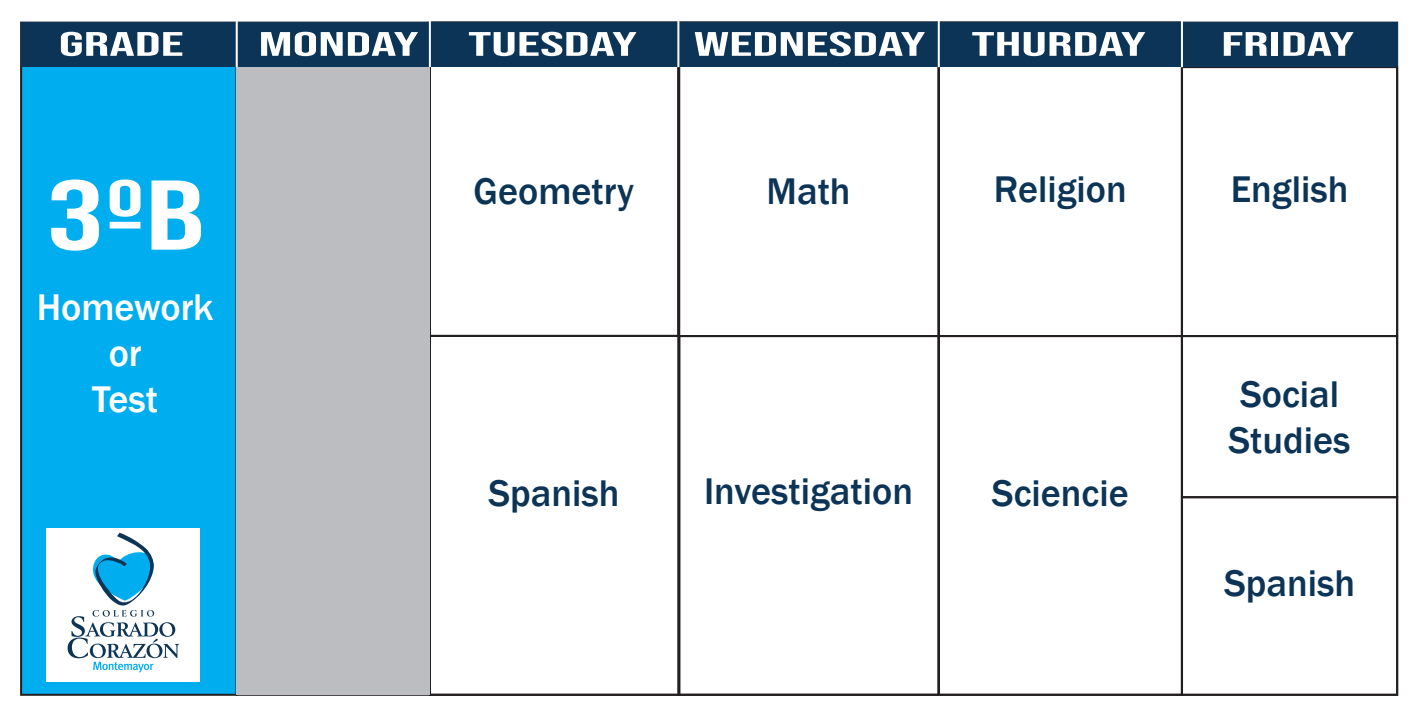
<style>
.page{position:relative;width:1428px;height:723px;background:#fff}
.page>*{position:absolute;margin:0;border:0;box-sizing:border-box;transform-origin:0 0}
.t1{font:98.8px "Bebas Neue";color:#fff;scale:1.47 1}
.t2{font:500 38.2px/45.8px "Franklin Gothic";color:#0b3456}
.t3{font:500 38.2px/45.8px "Franklin Gothic";color:#fff;text-align:center}
.t4{font:34px "Bebas Neue";color:#fff;scale:1.88 1}
</style>
<div class="page">
<div style="left:20px;top:22px;width:218px;height:673px;background:#00aeef;border:2px solid #231f20"></div>
<div style="left:429px;top:335px;width:251px;height:360px;border:2px solid #231f20"></div>
<div style="left:678px;top:335px;width:261px;height:360px;border:2px solid #231f20"></div>
<div style="left:937px;top:22px;width:245px;height:315px;border:2px solid #231f20"></div>
<div style="left:937px;top:335px;width:245px;height:360px;border:2px solid #231f20"></div>
<div style="left:1180px;top:66px;width:218px;height:271px;border:2px solid #231f20"></div>
<div style="left:1180px;top:335px;width:218px;height:163px;border:2px solid #231f20"></div>
<div style="left:1180px;top:496px;width:218px;height:199px;border:2px solid #231f20"></div>
<div style="left:21px;top:23px;width:1376px;height:44px;background:#0b3456"></div>
<hr style="left:236px;top:19px;width:2px;height:48px;background:#fff">
<hr style="left:429px;top:19px;width:2px;height:48px;background:#fff">
<hr style="left:677px;top:19px;width:2px;height:48px;background:#fff">
<hr style="left:937px;top:19px;width:2px;height:48px;background:#fff">
<hr style="left:1180px;top:19px;width:2px;height:48px;background:#fff">
<div style="left:237px;top:67px;width:193px;height:627px;background:#bcbdc0"></div>
<div style="left:46px;top:528px;width:154px;height:154px;background:#fff"></div>
<svg style="left:68px;top:532px;width:111px;height:140px"></svg>
<p class="t4" style="left:59px;top:25px;width:68px">GRADE</p>
<p class="t4" style="left:258px;top:25px;width:87px">MONDAY</p>
<p class="t4" style="left:468px;top:25px;width:91px">TUESDAY</p>
<p class="t4" style="left:694px;top:25px;width:125px">WEDNESDAY</p>
<p class="t4" style="left:971px;top:25px;width:94px">THURDAY</p>
<p class="t4" style="left:1221px;top:25px;width:72px">FRIDAY</p>
<h1 class="t1" style="left:46px;top:159px;width:109px">3ºb</h1>
<p class="t3" style="left:37px;top:285px;width:178px">Homework or<br>Test</p>
<p class="t2" style="left:994px;top:166px;width:134px">Religion</p>
<p class="t2" style="left:473px;top:168px;width:162px">Geometry</p>
<p class="t2" style="left:1230px;top:166px;width:119px">English</p>
<p class="t2" style="left:766px;top:168px;width:86px">Math</p>
<p class="t2" style="left:488px;top:470px;width:133px">Spanish</p>
<p class="t2" style="left:704px;top:469px;width:210px">Investigation</p>
<p class="t2" style="left:992px;top:470px;width:138px">Sciencie</p>
<p class="t2" style="left:1228px;top:372px;width:123px">Social<br>Studies</p>
<p class="t2" style="left:1223px;top:560px;width:133px">Spanish</p>
</div>
